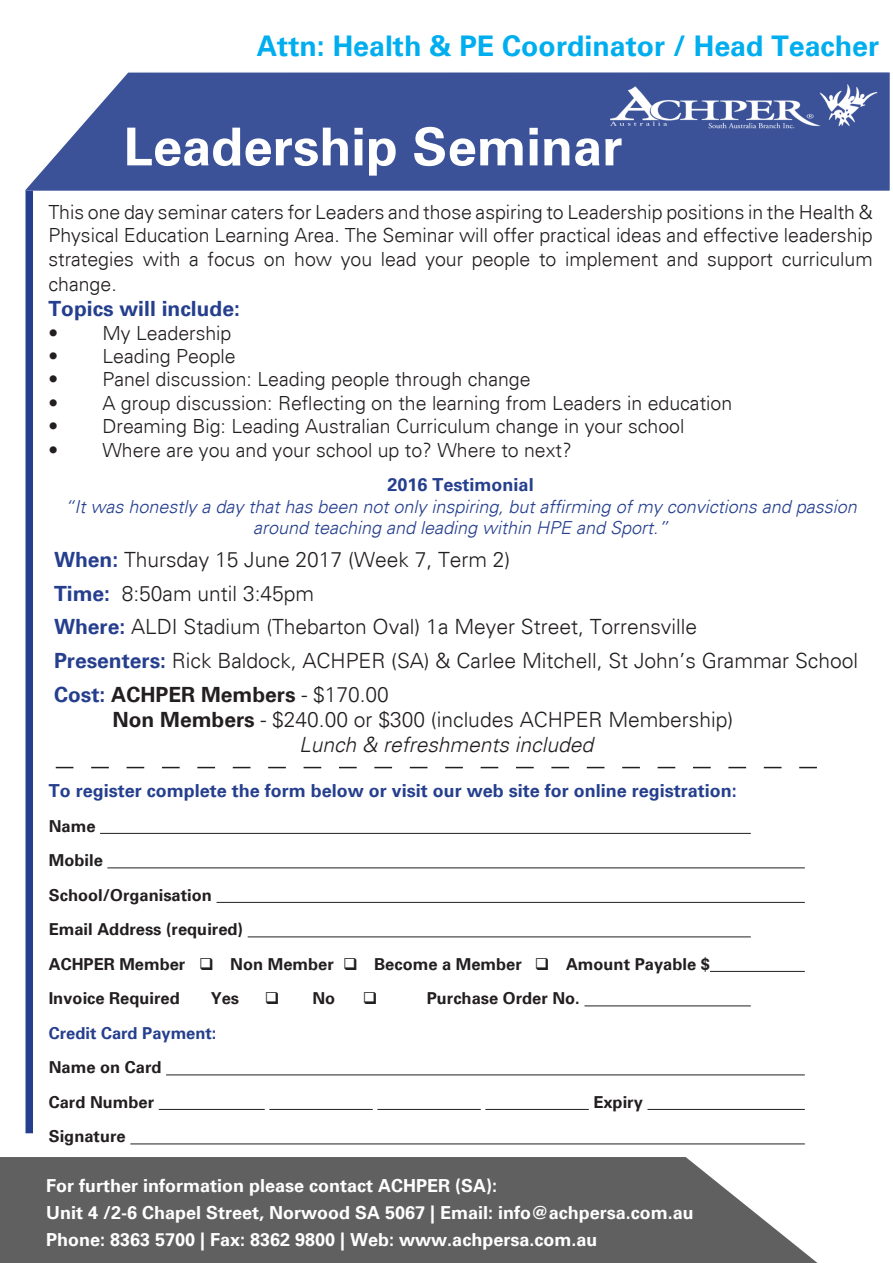
<style>
.page{position:relative;width:893px;height:1263px;background:#fff}
.page>*{position:absolute;margin:0;border:0;box-sizing:border-box;transform-origin:0 0}
.t1{font:700 52.5px "Univers";color:#fff}
.t2{font:700 28.5px "Univers";color:#00aeef}
.t3{font:300 21px/33.8px "Univers";color:#231f20}
.t4{font:700 21px "Univers";color:#253f8e}
.t5{font:300 19.5px/23.4px "Univers";color:#231f20;text-align:justify}
.t6{font:700 18px/27px "Univers";color:#fff}
.t7{font:italic 300 18px/21.6px "Univers";color:#253f8e;text-align:center}
.t8{font:700 18px "Univers";color:#253f8e}
.t9{font:700 16.5px/34.5px "Univers";color:#231f20}
.t10{font:700 16.5px "Univers";color:#253f8e}
.s1{font-weight:700;color:#253f8e}
.s2{font-weight:700}
.s3{font-style:italic}
</style>
<div class="page">
<svg style="left:0;top:1157px;width:817px;height:106px;background:#6c6c6c"></svg>
<svg style="left:25px;top:72px;width:865px;height:121px;background:#4d62a2"></svg>
<div style="left:26px;top:191px;width:7px;height:942px;background:#253f8e"></div>
<hr style="left:100px;top:833px;width:651px;height:1px;background:#231f20">
<hr style="left:107px;top:867px;width:698px;height:1px;background:#231f20">
<hr style="left:217px;top:902px;width:588px;height:1px;background:#231f20">
<hr style="left:248px;top:936px;width:503px;height:1px;background:#231f20">
<hr style="left:710px;top:971px;width:95px;height:1px;background:#231f20">
<hr style="left:584px;top:1005px;width:167px;height:1px;background:#231f20">
<hr style="left:166px;top:1074px;width:639px;height:1px;background:#231f20">
<hr style="left:159px;top:1109px;width:106px;height:1px;background:#231f20">
<hr style="left:269px;top:1109px;width:104px;height:1px;background:#231f20">
<hr style="left:377px;top:1109px;width:104px;height:1px;background:#231f20">
<hr style="left:485px;top:1109px;width:104px;height:1px;background:#231f20">
<hr style="left:647px;top:1109px;width:158px;height:1px;background:#231f20">
<hr style="left:130px;top:1143px;width:675px;height:1px;background:#231f20">
<svg style="left:56px;top:767px;width:761px;height:1px"></svg>
<img style="left:610px;top:79px;width:272px;height:54px">
<h2 class="t2" style="left:257px;top:29px;width:624px">Attn: Health &amp; PE Coordinator / Head Teacher</h2>
<h1 class="t1" style="left:124px;top:116px;width:500px">Leadership Seminar</h1>
<p class="t5" style="left:48px;top:200px;width:826px">This one day seminar caters for Leaders and those aspiring to Leadership positions in the Health &amp; Physical Education Learning Area. The Seminar will offer practical ideas and effective leadership strategies with a focus on how you lead your people to implement and support curriculum</p>
<p class="t5" style="left:48px;top:272px;width:70px">change.</p>
<p class="t4" style="left:48px;top:296px;width:193px">Topics will include:</p>
<p class="t5" style="left:48px;top:321px;width:184px">• My Leadership</p>
<p class="t5" style="left:48px;top:344px;width:189px">• Leading People</p>
<p class="t5" style="left:48px;top:368px;width:484px">• Panel discussion: Leading people through change</p>
<p class="t5" style="left:48px;top:391px;width:685px">• A group discussion: Reflecting on the learning from Leaders in education</p>
<p class="t5" style="left:48px;top:415px;width:637px">• Dreaming Big: Leading Australian Curriculum change in your school</p>
<p class="t5" style="left:48px;top:438px;width:525px">• Where are you and your school up to? Where to next?</p>
<p class="t8" style="left:388px;top:474px;width:148px">2016 Testimonial</p>
<p class="t7" style="left:64px;top:495px;width:794px">“It was honestly a day that has been not only inspiring, but affirming of my convictions and passion around teaching and leading within HPE and Sport.”</p>
<p class="t3" style="left:54px;top:543px;width:806px"><span class="s1">When:</span> Thursday 15 June 2017 (Week 7, Term 2)<br><span class="s1">Time:</span> 8:50am until 3:45pm<br><span class="s1">Where:</span> ALDI Stadium (Thebarton Oval) 1a Meyer Street, Torrensville<br><span class="s1">Presenters:</span> Rick Baldock, ACHPER (SA) &amp; Carlee Mitchell, St John’s Grammar School <span class="s1">Cost:</span> <span class="s2">ACHPER Members</span> - $170.00</p>
<p class="t3" style="left:299px;top:707px;width:436px;line-height:25.2px;text-indent:-187px"><span class="s2">Non Members</span> - $240.00 or $300 (includes ACHPER Membership)<br><span class="s3">Lunch &amp; refreshments included</span></p>
<p class="t8" style="left:49px;top:780px;width:690px">To register complete the form below or visit our web site for online registration:</p>
<p class="t9" style="left:49px;top:809px;width:663px">Name<br>Mobile<br>School/Organisation<br>Email Address (required)<br>ACHPER Member ❑ Non Member ❑ Become a Member ❑ Amount Payable $<br>Invoice Required</p>
<p class="t9" style="left:211px;top:982px;width:30px">Yes</p>
<p class="t9" style="left:265px;top:982px;width:72px">❑ No</p>
<p class="t9" style="left:427px;top:982px;width:155px">Purchase Order No.</p>
<p class="t10" style="left:49px;top:1023px;width:169px">Credit Card Payment:</p>
<p class="t9" style="left:49px;top:1051px;width:114px">Name on Card<br>Card Number</p>
<p class="t9" style="left:593px;top:1085px;width:51px">Expiry</p>
<p class="t9" style="left:49px;top:1120px;width:79px">Signature</p>
<p class="t6" style="left:46px;top:1173px;width:649px">For further information please contact ACHPER (SA):<br>Unit 4 /2-6 Chapel Street, Norwood SA 5067 | Email: info@achpersa.com.au<br>Phone: 8363 5700 | Fax: 8362 9800 | Web: www.achpersa.com.au</p>
</div>
